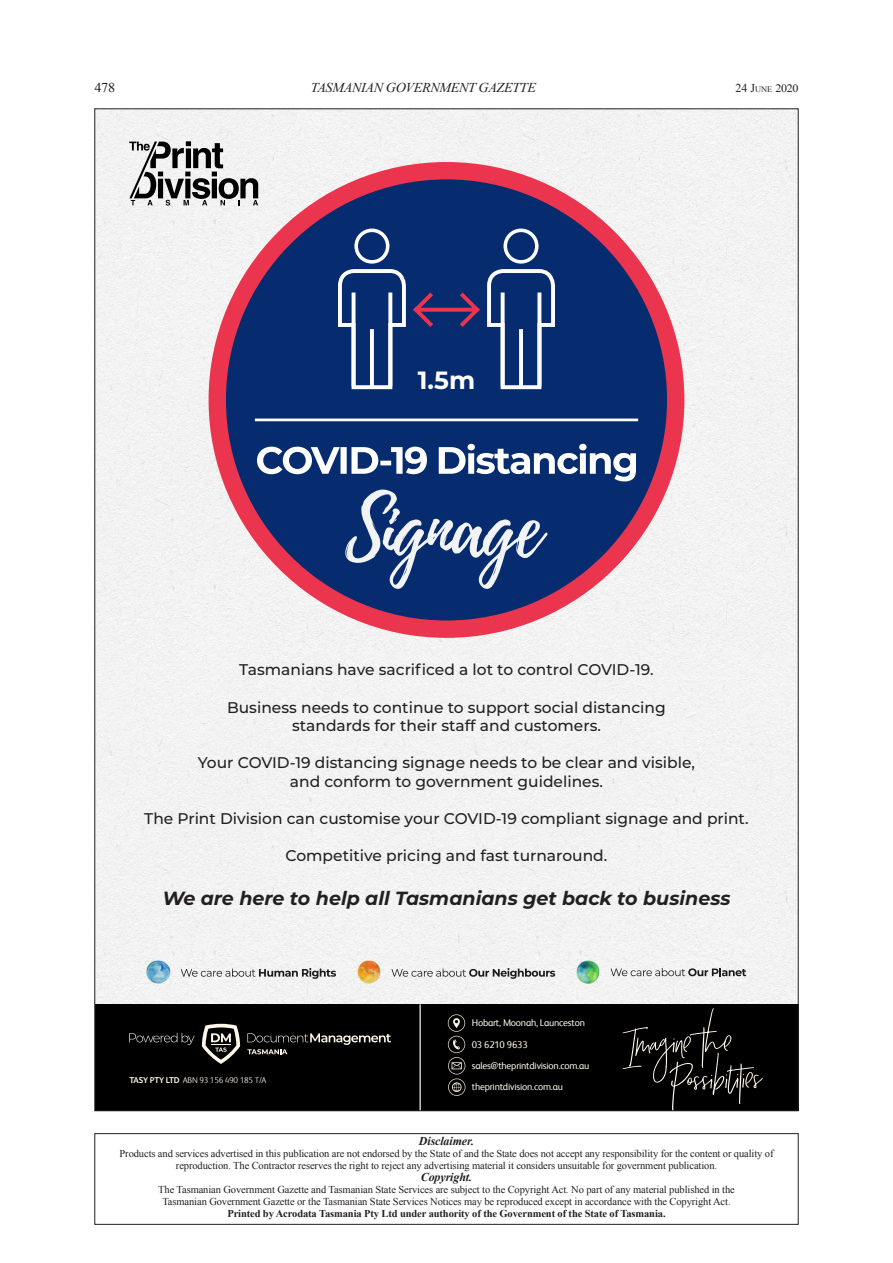
<style>
.page{position:relative;width:893px;height:1263px;background:#fff}
.page>*{position:absolute;margin:0;border:0;box-sizing:border-box;transform-origin:0 0}
.t1{font:700 24.9px "Montserrat";color:#fff}
.t2{font:italic 700 19.05px "Montserrat";color:#231f20}
.t3{font:500 15.45px/18.6px "Montserrat";color:#231f20;text-align:center}
.t4{font:italic 13.5px "Times New Roman";letter-spacing:-.03em;color:#231f20;scale:1.05 1}
.t5{font:13.5px "Times New Roman";color:#231f20;scale:1.05 1}
.t6{font:italic 700 12px "Times New Roman";letter-spacing:-.01em;color:#231f20}
.t7{font:11.4px "Times New Roman";color:#231f20;scale:1.05 1}
.t8{font:10.5px "Times New Roman";letter-spacing:-.01em;color:#231f20}
.t9{font:700 10.5px "Times New Roman";letter-spacing:-.01em;color:#231f20}
.t10{font:9.75px/21.1px "Xerox Sans";letter-spacing:-.02em;color:#fef7ea}
.t11{font:300 8.55px "Xerox Sans";letter-spacing:-.02em;color:#fef7ea}
.s1{font-size:12px}
.s2{font-size:8.4px}
.s3{font-weight:700}
</style>
<div class="page">
<div style="left:94px;top:1133px;width:705px;height:92px;border:1px solid #231f20"></div>
<div style="left:96px;top:110px;width:701px;height:894px;background:#f3f3f3"></div>
<div style="left:95px;top:1004px;width:703px;height:107px;background:#000"></div>
<svg style="left:448px;top:1014px;width:17px;height:82px"></svg>
<svg style="left:129px;top:1033px;width:66px;height:12px"></svg>
<svg style="left:247px;top:1033px;width:144px;height:21px"></svg>
<svg style="left:202px;top:1024px;width:38px;height:40px"></svg>
<svg style="left:622px;top:1008px;width:141px;height:101px"></svg>
<hr style="left:420px;top:1004px;width:1px;height:107px;background:#fafafa">
<svg style="left:181px;top:968px;width:155px;height:11px"></svg>
<svg style="left:391px;top:968px;width:164px;height:11px"></svg>
<svg style="left:611px;top:968px;width:135px;height:8px"></svg>
<img style="left:357px;top:961px;width:24px;height:23px">
<img style="left:576px;top:961px;width:24px;height:23px">
<img style="left:147px;top:961px;width:23px;height:23px">
<svg style="left:129px;top:141px;width:129px;height:65px"></svg>
<div style="left:209px;top:162px;width:475px;height:476px;background:#eb354e;border-radius:50%"></div>
<div style="left:226px;top:179px;width:441px;height:441px;background:#062c6f;border-radius:50%"></div>
<svg style="left:345px;top:489px;width:203px;height:100px"></svg>
<svg style="left:257px;top:444px;width:379px;height:37px"></svg>
<hr style="left:255px;top:419px;width:383px;height:2px;background:#fff">
<div style="left:354px;top:229px;width:35px;height:35px;border:4px solid #fff;border-radius:50%"></div>
<div style="left:503px;top:229px;width:36px;height:35px;border:4px solid #fff;border-radius:50%"></div>
<svg style="left:437px;top:308px;width:19px;height:4px"></svg>
<svg style="left:338px;top:269px;width:99px;height:121px"></svg>
<svg style="left:456px;top:269px;width:99px;height:121px"></svg>
<p class="t5" style="left:94px;top:79px;width:21px">478</p>
<p class="t4" style="left:311px;top:78px;width:216px">TASMANIAN GOVERNMENT GAZETTE</p>
<p class="t7" style="left:735px;top:80px;width:62px"><span class="s1">24 J</span><span class="s2">UNE</span> 2020</p>
<p class="t1" style="left:418px;top:362px;width:59px">1.5m</p>
<p class="t3" style="left:239px;top:660px;width:416px">Tasmanians have sacrificed a lot to control COVID-19.</p>
<p class="t3" style="left:227px;top:697px;width:440px">Business needs to continue to support social distancing standards for their staff and customers.</p>
<p class="t3" style="left:198px;top:753px;width:499px">Your COVID-19 distancing signage needs to be clear and visible, and conform to government guidelines.</p>
<p class="t3" style="left:144px;top:809px;width:606px">The Print Division can customise your COVID-19 compliant signage and print.</p>
<p class="t3" style="left:286px;top:846px;width:323px">Competitive pricing and fast turnaround.</p>
<p class="t2" style="left:162px;top:885px;width:570px">We are here to help all Tasmanians get back to business</p>
<p class="t11" style="left:129px;top:1074px;width:139px"><span class="s3">TASY PTY LTD</span> ABN 93 156 490 185 T/A</p>
<p class="t10" style="left:472px;top:1012px;width:119px">Hobart, Moonah, Launceston<br>03 6210 9633 sales@theprintdivision.com.au theprintdivision.com.au</p>
<p class="t6" style="left:419px;top:1133px;width:57px">Disclaimer.</p>
<p class="t8" style="left:120px;top:1147px;width:655px">Products and services advertised in this publication are not endorsed by the State of and the State does not accept any responsibility for the content or quality of</p>
<p class="t8" style="left:176px;top:1159px;width:543px">reproduction. The Contractor reserves the right to reject any advertising material it considers unsuitable for government publication.</p>
<p class="t6" style="left:421px;top:1169px;width:53px">Copyright.</p>
<p class="t8" style="left:158px;top:1183px;width:578px">The Tasmanian Government Gazette and Tasmanian State Services are subject to the Copyright Act. No part of any material published in the</p>
<p class="t8" style="left:162px;top:1195px;width:570px">Tasmanian Government Gazette or the Tasmanian State Services Notices may be reproduced except in accordance with the Copyright Act.</p>
<p class="t9" style="left:227px;top:1207px;width:440px">Printed by Acrodata Tasmania Pty Ltd under authority of the Government of the State of Tasmania.</p>
</div>
